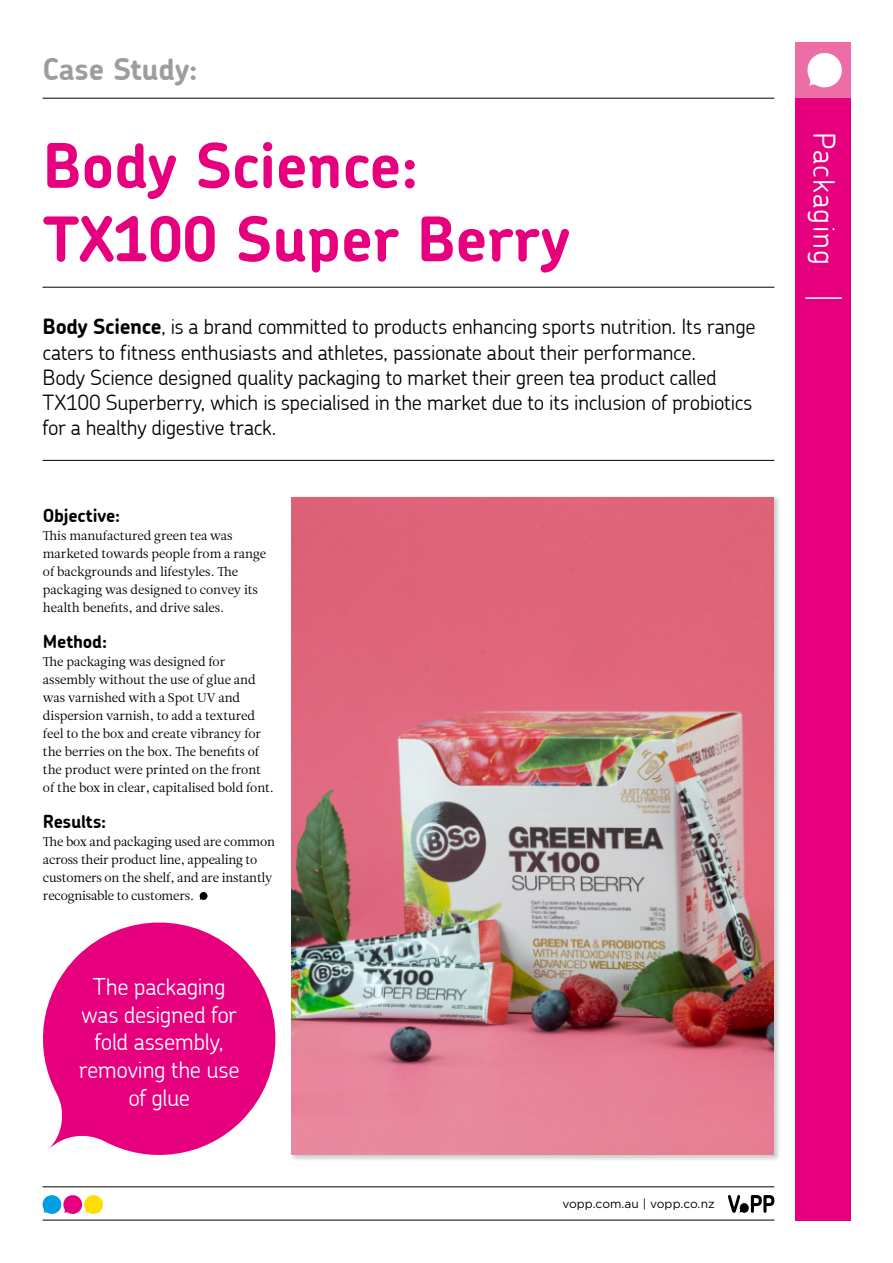
<style>
.page{position:relative;width:893px;height:1263px;background:#fff}
.page>*{position:absolute;margin:0;border:0;box-sizing:border-box;transform-origin:0 0}
.t1{font:700 61.5px/73.5px "Chevin";color:#e6007d}
.t2{font:700 30px "Chevin";letter-spacing:-.005em;color:#9d9d9c}
.t3{font:300 30px "Chevin";letter-spacing:.04em;color:#fff}
.t4{font:300 23.25px/27.9px "Chevin";letter-spacing:-.015em;color:#fff;text-align:center}
.t5{font:300 21px/25.2px "Chevin";letter-spacing:-.015em;color:#000}
.t6{font:700 18px "Chevin";letter-spacing:-.01em;color:#000}
.t7{font:12.75px/18px "Leitura News Roman 1";letter-spacing:-.005em;color:#000}
.t8{font:12px "Gotham";letter-spacing:.005em;color:#000}
.s1{font-weight:700}
</style>
<div class="page">
<hr style="left:43px;top:1186px;width:731px;height:1px;background:#000">
<hr style="left:43px;top:1220px;width:731px;height:1px;background:#000">
<svg style="left:728px;top:1195px;width:46px;height:18px"></svg>
<svg style="left:42px;top:1195px;width:61px;height:19px"></svg>
<svg style="left:43px;top:922px;width:233px;height:233px;fill:#e6007d"></svg>
<hr style="left:43px;top:460px;width:731px;height:1px;background:#000">
<hr style="left:43px;top:287px;width:731px;height:1px;background:#000">
<hr style="left:43px;top:98px;width:731px;height:1px;background:#000">
<div style="left:795px;top:43px;width:56px;height:1178px;background:#e6007d"></div>
<div style="left:795px;top:43px;width:56px;height:55px;background:#ed6ea7"></div>
<svg style="left:807px;top:53px;width:35px;height:35px"></svg>
<hr style="left:805px;top:297px;width:37px;height:2px;background:#fff">
<svg style="left:199px;top:892px;width:9px;height:8px"></svg>
<div style="left:289px;top:495px;width:492px;height:667px;background:#000;opacity:.2"></div>
<img style="left:292px;top:497px;width:482px;height:658px">
<h2 class="t2" style="left:43px;top:49px;width:157px">Case Study:</h2>
<h1 class="t1" style="left:43px;top:128px;width:529px">Body Science:<br>TX100 Super Berry</h1>
<h2 class="t3" style="left:844px;top:132px;width:134px;rotate:90deg">Packaging</h2>
<p class="t5" style="left:43px;top:314px;width:714px"><span class="s1">Body Science</span>, is a brand committed to products enhancing sports nutrition. Its range caters to fitness enthusiasts and athletes, passionate about their performance.<br>Body Science designed quality packaging to market their green tea product called TX100 Superberry, which is specialised in the market due to its inclusion of probiotics for a healthy digestive track.</p>
<h3 class="t6" style="left:43px;top:504px;width:79px">Objective:</h3>
<p class="t7" style="left:43px;top:527px;width:225px">This manufactured green tea was marketed towards people from a range of backgrounds and lifestyles. The packaging was designed to convey its health benefits, and drive sales.</p>
<h3 class="t6" style="left:43px;top:630px;width:66px">Method:</h3>
<p class="t7" style="left:43px;top:653px;width:233px">The packaging was designed for assembly without the use of glue and was varnished with a Spot UV and dispersion varnish, to add a textured feel to the box and create vibrancy for the berries on the box. The benefits of the product were printed on the front of the box in clear, capitalised bold font.</p>
<h3 class="t6" style="left:43px;top:810px;width:65px">Results:</h3>
<p class="t7" style="left:43px;top:833px;width:233px">The box and packaging used are common across their product line, appealing to customers on the shelf, and are instantly recognisable to customers.</p>
<h3 class="t4" style="left:79px;top:972px;width:162px">The packaging was designed for fold assembly, removing the use of glue</h3>
<p class="t8" style="left:562px;top:1196px;width:154px">vopp.com.au | vopp.co.nz</p>
</div>
